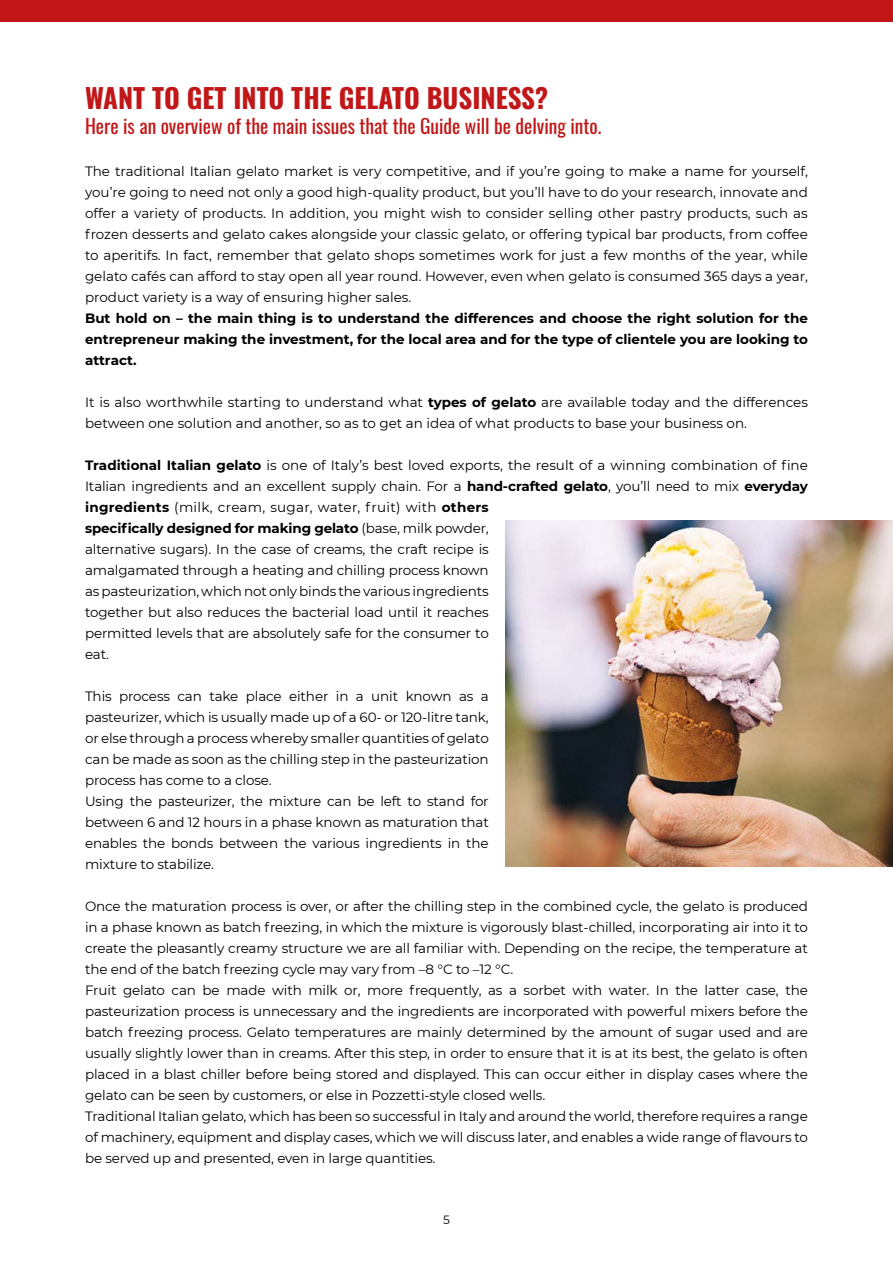
<style>
.page{position:relative;width:893px;height:1263px;background:#fff}
.page>*{position:absolute;margin:0;border:0;box-sizing:border-box;transform-origin:0 0}
.t1{font:700 27px "Oswald";color:#c11718}
.t2{font:19.5px "Oswald";color:#c11718}
.t3{font:13.5px/21px "Montserrat";letter-spacing:-.01em;color:#000}
.t4{font:700 13.5px/21px "Montserrat";color:#000;text-align:justify}
.t5{font:12px "Montserrat";color:#000}
.s1{font-weight:700}
</style>
<div class="page">
<div style="left:0;top:0;width:893px;height:21px;background:#c11718"></div>
<img style="left:506px;top:521px;width:387px;height:345px">
<h1 class="t1" style="left:85px;top:84px;width:465px">WANT TO GET INTO THE GELATO BUSINESS?</h1>
<h2 class="t2" style="left:85px;top:109px;width:518px">Here is an overview of the main issues that the Guide will be delving into.</h2>
<p class="t3" style="left:85px;top:160px;width:724px;text-align:justify">The traditional Italian gelato market is very competitive, and if you’re going to make a name for yourself, you’re going to need not only a good high-quality product, but you’ll have to do your research, innovate and offer a variety of products. In addition, you might wish to consider selling other pastry products, such as frozen desserts and gelato cakes alongside your classic gelato, or offering typical bar products, from coffee to aperitifs. In fact, remember that gelato shops sometimes work for just a few months of the year, while gelato cafés can afford to stay open all year round. However, even when gelato is consumed 365 days a year, product variety is a way of ensuring higher sales.</p>
<p class="t4" style="left:85px;top:307px;width:724px">But hold on – the main thing is to understand the differences and choose the right solution for the entrepreneur making the investment, for the local area and for the type of clientele you are looking to attract.</p>
<p class="t3" style="left:85px;top:391px;width:724px">It is also worthwhile starting to understand what <span class="s1">types of gelato</span> are available today and the differences between one solution and another, so as to get an idea of what products to base your business on.</p>
<p class="t3" style="left:85px;top:454px;width:724px"><span class="s1">Traditional Italian gelato</span> is one of Italy’s best loved exports, the result of a winning combination of fine Italian ingredients and an excellent supply chain. For a <span class="s1">hand-crafted gelato</span>, you’ll need to mix <span class="s1">everyday ingredients</span> (milk, cream, sugar, water, fruit) with <span class="s1">others<br>specifically designed for making gelato</span> (base, milk powder,<br>alternative sugars). In the case of creams, the craft recipe is<br>amalgamated through a heating and chilling process known<br>as pasteurization, which not only binds the various ingredients<br>together but also reduces the bacterial load until it reaches<br>permitted levels that are absolutely safe for the consumer to<br>eat.</p>
<p class="t3" style="left:85px;top:685px;width:405px">This process can take place either in a unit known as a pasteurizer, which is usually made up of a 60- or 120-litre tank, or else through a process whereby smaller quantities of gelato can be made as soon as the chilling step in the pasteurization process has come to a close.<br>Using the pasteurizer, the mixture can be left to stand for between 6 and 12 hours in a phase known as maturation that enables the bonds between the various ingredients in the mixture to stabilize.</p>
<p class="t3" style="left:85px;top:895px;width:724px">Once the maturation process is over, or after the chilling step in the combined cycle, the gelato is produced in a phase known as batch freezing, in which the mixture is vigorously blast-chilled, incorporating air into it to create the pleasantly creamy structure we are all familiar with. Depending on the recipe, the temperature at the end of the batch freezing cycle may vary from –8 °C to –12 °C.<br>Fruit gelato can be made with milk or, more frequently, as a sorbet with water. In the latter case, the pasteurization process is unnecessary and the ingredients are incorporated with powerful mixers before the batch freezing process. Gelato temperatures are mainly determined by the amount of sugar used and are usually slightly lower than in creams. After this step, in order to ensure that it is at its best, the gelato is often placed in a blast chiller before being stored and displayed. This can occur either in display cases where the gelato can be seen by customers, or else in Pozzetti-style closed wells.<br>Traditional Italian gelato, which has been so successful in Italy and around the world, therefore requires a range of machinery, equipment and display cases, which we will discuss later, and enables a wide range of flavours to be served up and presented, even in large quantities.</p>
<p class="t5" style="left:443px;top:1211px;width:8px">5</p>
</div>
